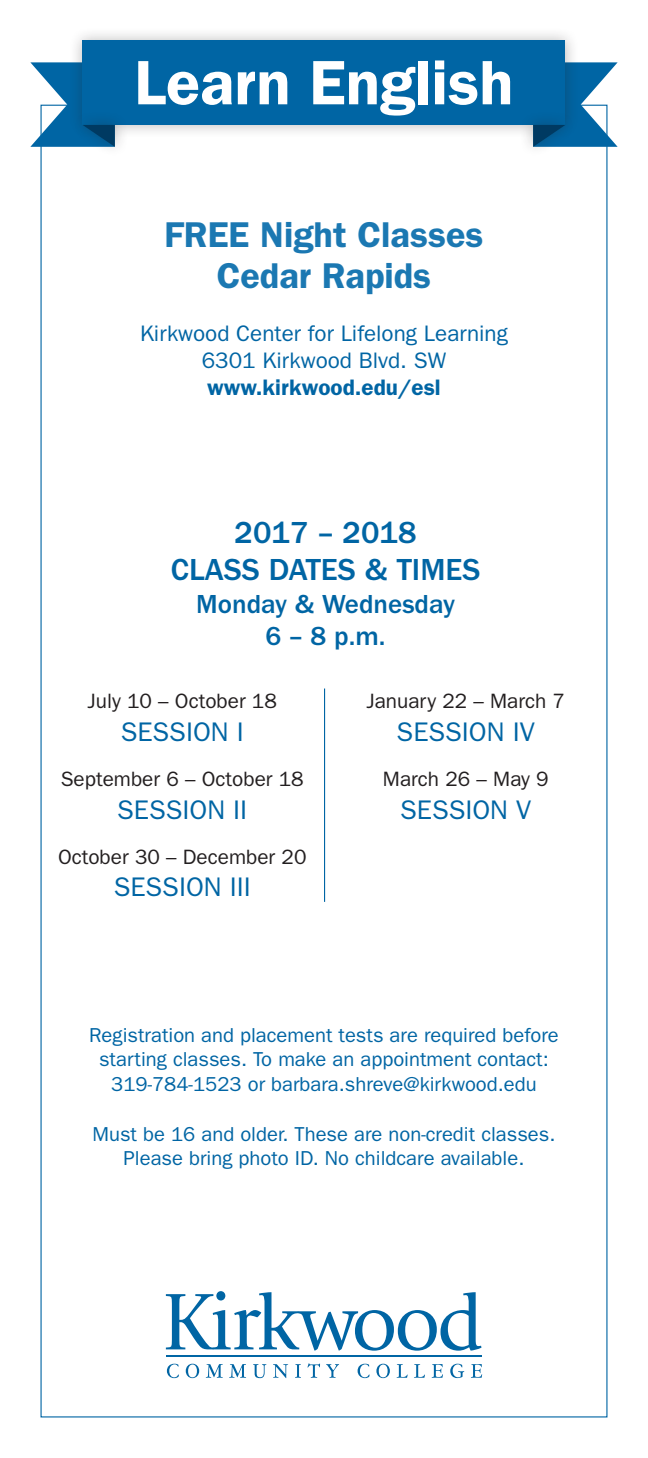
<style>
.page{position:relative;width:648px;height:1458px;background:#fff}
.page>*{position:absolute;margin:0;border:0;box-sizing:border-box;transform-origin:0 0}
.t1{font:600 63px "ITC Franklin Gothic Std";color:#fff}
.t2{font:600 36px/40.5px "ITC Franklin Gothic Std";color:#1b78b2;text-align:center}
.t3{font:500 31.5px/37.8px "ITC Franklin Gothic Std";color:#0065a4;text-align:center}
.t4{font:27px "ITC Franklin Gothic Std";color:#0065a4}
.t5{font:500 27px "ITC Franklin Gothic Std";color:#0065a4}
.t6{font:22.5px "ITC Franklin Gothic Std";color:#0065a4}
.t7{font:600 22.5px "ITC Franklin Gothic Std";color:#0065a4}
.t8{font:20.7px "ITC Franklin Gothic Std";color:#231f20}
.t9{font:20.25px/24.8px "ITC Franklin Gothic Std";color:#0065a4;text-align:center}
</style>
<div class="page">
<div style="left:69px;top:26px;width:510px;height:113px;background:#231f20;opacity:.3"></div>
<div style="left:83px;top:40px;width:482px;height:85px;background:#0065a4"></div>
<div style="left:72px;top:111px;width:56px;height:48px;background:#231f20;opacity:.3"></div>
<svg style="left:30px;top:62px;width:85px;height:85px"></svg>
<div style="left:520px;top:111px;width:56px;height:48px;background:#231f20;opacity:.3"></div>
<svg style="left:533px;top:62px;width:85px;height:85px"></svg>
<hr style="left:166px;top:1355px;width:315px;height:2px;background:#0065a4">
<svg style="left:166px;top:1291px;width:316px;height:60px"></svg>
<svg style="left:167px;top:1364px;width:12px;height:14px"></svg>
<svg style="left:186px;top:1364px;width:13px;height:14px"></svg>
<svg style="left:206px;top:1364px;width:17px;height:14px"></svg>
<svg style="left:229px;top:1364px;width:17px;height:14px"></svg>
<svg style="left:253px;top:1364px;width:13px;height:14px"></svg>
<svg style="left:273px;top:1364px;width:15px;height:14px"></svg>
<svg style="left:295px;top:1364px;width:6px;height:14px"></svg>
<svg style="left:308px;top:1363px;width:12px;height:15px"></svg>
<svg style="left:326px;top:1364px;width:13px;height:14px"></svg>
<svg style="left:358px;top:1364px;width:11px;height:14px"></svg>
<svg style="left:376px;top:1364px;width:14px;height:14px"></svg>
<svg style="left:397px;top:1364px;width:11px;height:14px"></svg>
<svg style="left:414px;top:1364px;width:11px;height:14px"></svg>
<svg style="left:432px;top:1364px;width:11px;height:14px"></svg>
<svg style="left:450px;top:1364px;width:14px;height:14px"></svg>
<svg style="left:471px;top:1364px;width:11px;height:14px"></svg>
<hr style="left:324px;top:689px;width:1px;height:213px;background:#0065a4">
<p class="t1" style="left:135px;top:45px;width:380px">Learn English</p>
<p class="t2" style="left:165px;top:215px;width:320px">FREE Night Classes<br>Cedar Rapids</p>
<p class="t6" style="left:140px;top:321px;width:369px">Kirkwood Center for Lifelong Learning</p>
<p class="t6" style="left:202px;top:348px;width:246px">6301 Kirkwood Blvd. SW</p>
<p class="t7" style="left:207px;top:374px;width:235px">www.kirkwood.edu/esl</p>
<p class="t3" style="left:171px;top:514px;width:311px">2017 – 2018<br>CLASS DATES &amp; TIMES</p>
<p class="t5" style="left:196px;top:589px;width:260px">Monday &amp; Wednesday</p>
<p class="t5" style="left:266px;top:621px;width:122px">6 – 8 p.m.</p>
<p class="t8" style="left:88px;top:689px;width:191px">July 10 – October 18</p>
<p class="t4" style="left:121px;top:716px;width:125px">SESSION I</p>
<p class="t8" style="left:61px;top:767px;width:245px">September 6 – October 18</p>
<p class="t4" style="left:117px;top:794px;width:132px">SESSION II</p>
<p class="t8" style="left:58px;top:845px;width:250px">October 30 – December 20</p>
<p class="t4" style="left:114px;top:872px;width:139px">SESSION III</p>
<p class="t8" style="left:366px;top:689px;width:200px">January 22 – March 7</p>
<p class="t4" style="left:397px;top:716px;width:140px">SESSION IV</p>
<p class="t8" style="left:383px;top:767px;width:167px">March 26 – May 9</p>
<p class="t4" style="left:400px;top:794px;width:133px">SESSION V</p>
<p class="t9" style="left:89px;top:1022px;width:471px">Registration and placement tests are required before starting classes. To make an appointment contact:<br>319-784-1523 or barbara.shreve@kirkwood.edu</p>
<p class="t9" style="left:93px;top:1121px;width:464px">Must be 16 and older. These are non-credit classes.<br>Please bring photo ID. No childcare available.</p>
</div>
